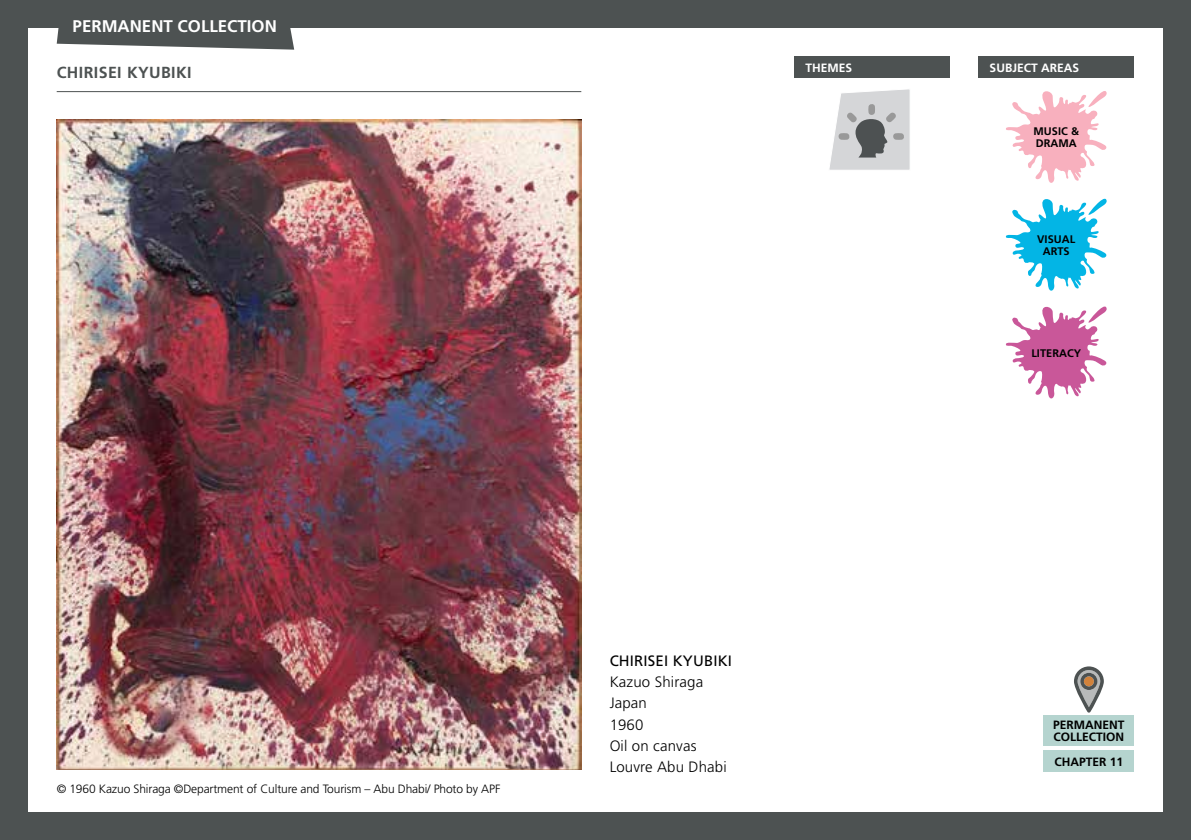
<style>
.page{position:relative;width:1191px;height:840px;background:#fff}
.page>*{position:absolute;margin:0;border:0;box-sizing:border-box;transform-origin:0 0}
.t1{font:700 16.8px "Frutiger LT Pro";color:#fff}
.t2{font:700 16px "Frutiger LT Pro";letter-spacing:.025em;color:#4d5252}
.t3{font:300 15px/21px "Frutiger LT Pro";letter-spacing:.01em;color:#000}
.t4{font:15px "Frutiger LT Pro";letter-spacing:.01em;color:#000}
.t5{font:300 12px "Frutiger LT Pro";letter-spacing:-.01em;color:#000}
.t6{font:700 12px/11.8px "Frutiger LT Pro";color:#000}
.t7{font:700 12px "Frutiger LT Pro";color:#fff}
.t8{font:700 11px/12px "Frutiger LT Pro";letter-spacing:.005em;color:#000}
</style>
<div class="page">
<svg style="left:1005px;top:306px;width:102px;height:93px"></svg>
<img style="left:57px;top:120px;width:524px;height:648px">
<div style="left:978px;top:57px;width:156px;height:21px;background:#4d5252"></div>
<div style="left:794px;top:57px;width:156px;height:21px;background:#4d5252"></div>
<svg style="left:1006px;top:91px;width:101px;height:92px"></svg>
<svg style="left:1005px;top:198px;width:102px;height:93px"></svg>
<svg style="left:829px;top:89px;width:81px;height:81px;background:#c3c5c6"></svg>
<svg style="left:1074px;top:666px;width:29px;height:46px"></svg>
<hr style="left:57px;top:91px;width:524px;height:1px;background:#4d5252">
<div style="left:0;top:0;width:27px;height:839px;background:#4d5252"></div>
<div style="left:1163px;top:0;width:28px;height:839px;background:#4d5252"></div>
<div style="left:11px;top:0;width:1180px;height:27px;background:#4d5252"></div>
<div style="left:11px;top:812px;width:1180px;height:27px;background:#4d5252"></div>
<div style="left:1043px;top:750px;width:91px;height:21px;background:#b5d4cf"></div>
<div style="left:1043px;top:714px;width:91px;height:31px;background:#b5d4cf"></div>
<svg style="left:57px;top:27px;width:237px;height:23px;background:#686c6c"></svg>
<h1 class="t1" style="left:73px;top:16px;width:206px">PERMANENT COLLECTION</h1>
<h2 class="t2" style="left:57px;top:63px;width:136px">CHIRISEI KYUBIKI</h2>
<p class="t7" style="left:805px;top:60px;width:48px">THEMES</p>
<p class="t7" style="left:989px;top:60px;width:91px">SUBJECT AREAS</p>
<p class="t8" style="left:1033px;top:125px;width:47px">MUSIC &amp;<br>DRAMA</p>
<p class="t8" style="left:1037px;top:233px;width:40px;text-align:center">VISUAL<br>ARTS</p>
<p class="t8" style="left:1031px;top:346px;width:51px">LITERACY</p>
<p class="t5" style="left:57px;top:781px;width:445px">© 1960 Kazuo Shiraga ©Department of Culture and Tourism – Abu Dhabi/ Photo by APF</p>
<p class="t4" style="left:609px;top:652px;width:124px">CHIRISEI KYUBIKI</p>
<p class="t3" style="left:609px;top:671px;width:119px">Kazuo Shiraga<br>Japan<br>1960<br>Oil on canvas<br>Louvre Abu Dhabi</p>
<p class="t6" style="left:1053px;top:718px;width:73px">PERMANENT<br>COLLECTION</p>
<p class="t6" style="left:1054px;top:755px;width:70px">CHAPTER 11</p>
</div>
